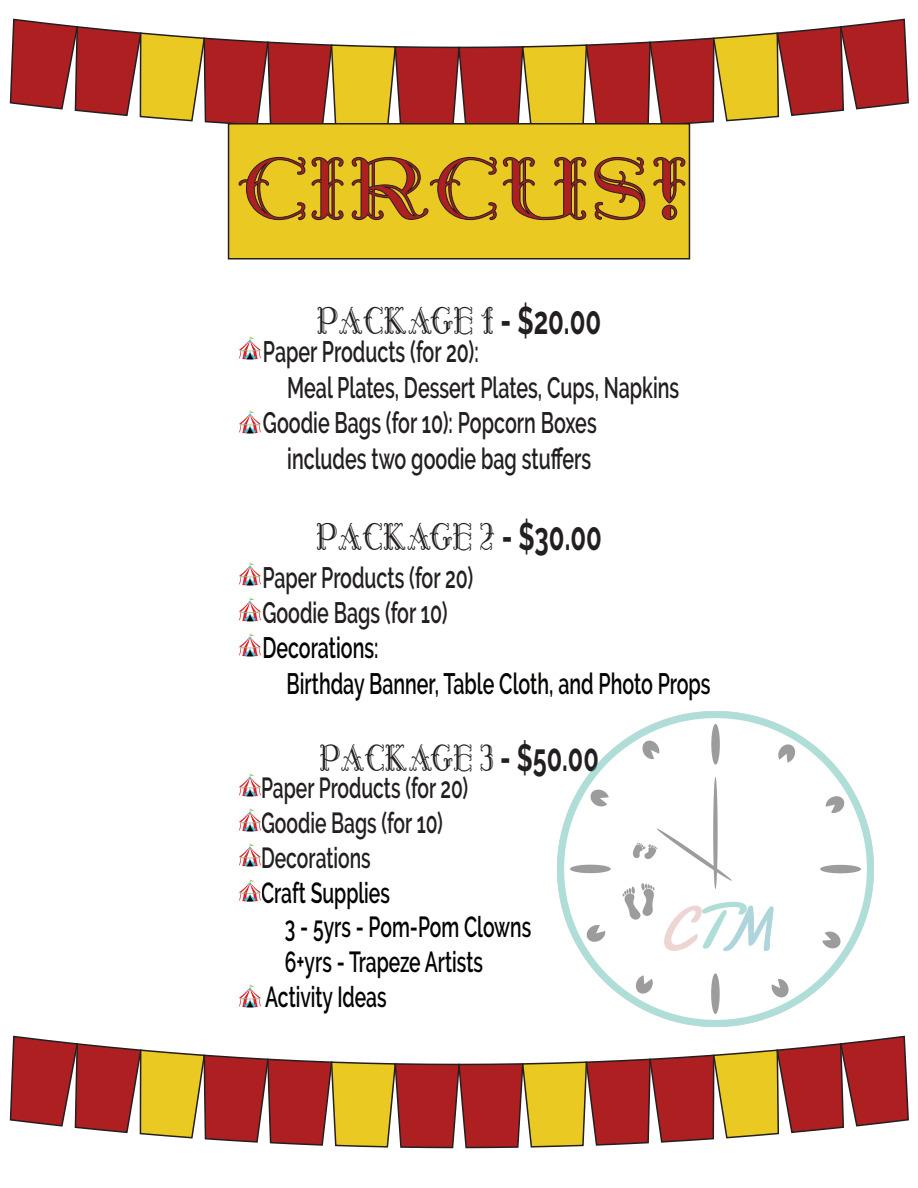
<style>
.page{position:relative;width:918px;height:1188px;background:#fff}
.page>*{position:absolute;margin:0;border:0;box-sizing:border-box;transform-origin:0 0}
.t1{font:88.8px "Harry Piel";color:#ae1f22}
.t2{font:38.7px "Harry Piel";color:#231f20;scale:.67 1}
.t3{font:38.55px "Harry Piel";color:#231f20;scale:.67 1}
.t4{font:37.95px "Harry Piel";color:#231f20;scale:.67 1}
.t5{font:600 29.55px "Raleway";color:#231f20;scale:.67 1}
.t6{font:600 29.4px/35.4px "Raleway";color:#040503;scale:.67 1}
.t7{font:600 29.4px/35.4px "Raleway";color:#231f20;scale:.67 1}
.t8{font:600 28.95px "Raleway";color:#040503;scale:.67 1}
.t9{font:600 28.95px/34.8px "Raleway";color:#231f20;scale:.67 1}
.s1{font-family:"Raleway";font-weight:700}
</style>
<div class="page">
<svg style="left:9px;top:18px;width:900px;height:114px"></svg>
<div style="left:228px;top:123px;width:462px;height:137px;background:#eac923;border:2px solid #231f20"></div>
<svg style="left:238px;top:157px;width:106px;height:63px"></svg>
<svg style="left:351px;top:157px;width:236px;height:63px"></svg>
<svg style="left:594px;top:157px;width:52px;height:103px"></svg>
<svg style="left:653px;top:157px;width:33px;height:63px"></svg>
<img style="left:239px;top:336px;width:22px;height:24px">
<img style="left:239px;top:410px;width:22px;height:24px">
<img style="left:239px;top:562px;width:22px;height:24px">
<img style="left:239px;top:597px;width:22px;height:25px">
<img style="left:239px;top:633px;width:22px;height:24px">
<img style="left:239px;top:773px;width:22px;height:24px">
<img style="left:239px;top:808px;width:22px;height:24px">
<img style="left:239px;top:843px;width:22px;height:24px">
<img style="left:239px;top:879px;width:22px;height:23px">
<img style="left:239px;top:984px;width:22px;height:24px">
<svg style="left:9px;top:1035px;width:900px;height:114px"></svg>
<img style="left:558px;top:711px;width:315px;height:316px">
<h1 class="t1" style="left:237px;top:143px;width:453px">CIRCUS!</h1>
<h2 class="t2" style="left:317px;top:301px;width:427px">PACKAGE 1 <span class="s1">- $20.00</span></h2>
<p class="t5" style="left:263px;top:335px;width:324px">Paper Products (for 20):</p>
<p class="t5" style="left:287px;top:370px;width:587px">Meal Plates, Dessert Plates, Cups, Napkins</p>
<p class="t5" style="left:263px;top:406px;width:500px">Goodie Bags (for 10): Popcorn Boxes</p>
<p class="t5" style="left:287px;top:441px;width:455px">includes two goodie bag stuffers</p>
<h3 class="t3" style="left:316px;top:517px;width:428px">PACKAGE 2 <span class="s1">- $30.00</span></h3>
<p class="t7" style="left:262px;top:560px;width:316px">Paper Products (for 20)<br>Goodie Bags (for 10)</p>
<p class="t6" style="left:287px;top:630px;width:634px;text-indent:-24px">Decorations:<br>Birthday Banner, Table Cloth, and Photo Props</p>
<p class="t4" style="left:319px;top:738px;width:419px">PACKAGE 3 <span class="s1">- $50.00</span></p>
<p class="t9" style="left:261px;top:771px;width:311px">Paper Products (for 20)<br>Goodie Bags (for 10)<br>Decorations</p>
<p class="t8" style="left:261px;top:876px;width:194px">Craft Supplies</p>
<p class="t8" style="left:285px;top:911px;width:369px">3 - 5yrs - Pom-Pom Clowns</p>
<p class="t8" style="left:285px;top:945px;width:297px">6+yrs - Trapeze Artists</p>
<p class="t8" style="left:265px;top:980px;width:183px">Activity Ideas</p>
</div>
